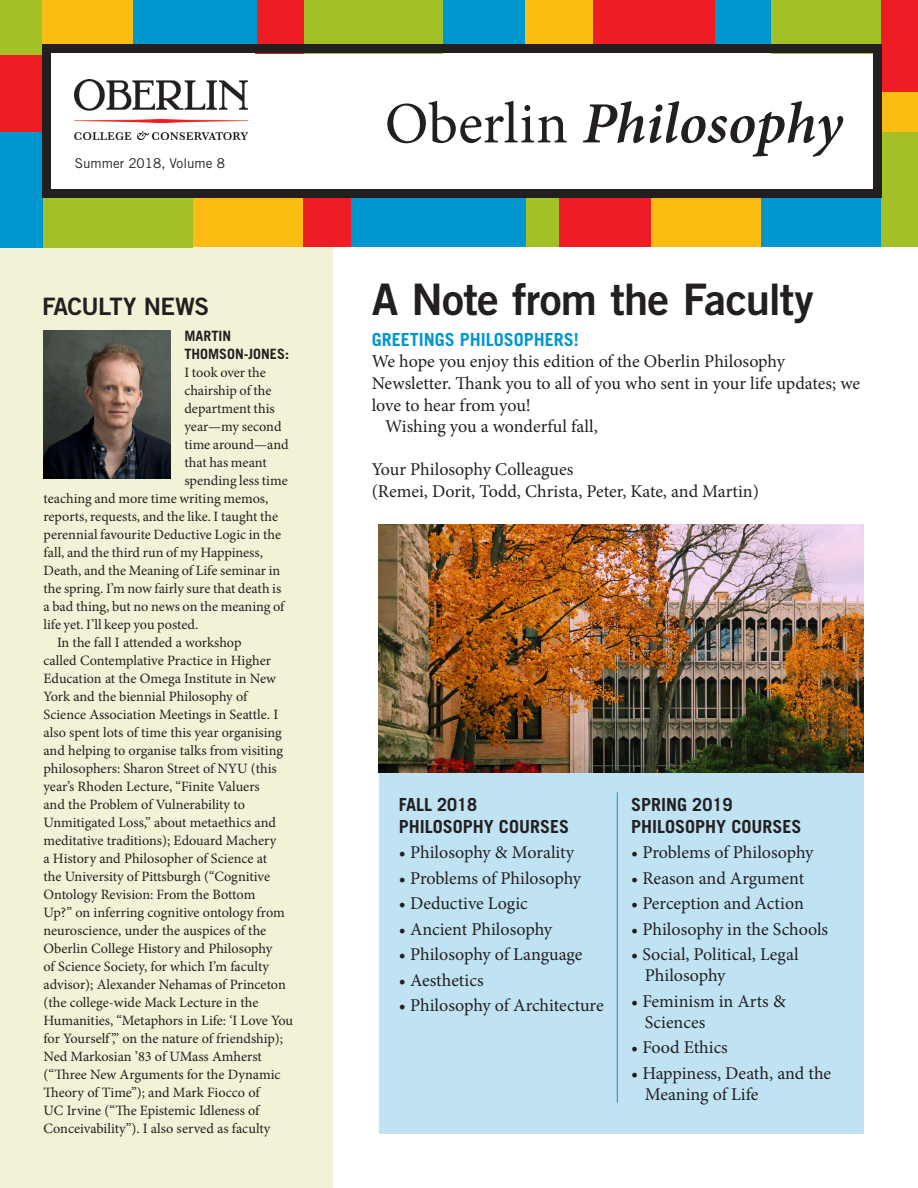
<style>
.page{position:relative;width:918px;height:1188px;background:#fff}
.page>*{position:absolute;margin:0;border:0;box-sizing:border-box;transform-origin:0 0}
.t1{font:italic 600 58.5px "Minion Pro";color:#231f20}
.t2{font:43.5px "Trade Gothic LT Std Bd 2";letter-spacing:-.015em;color:#231f20}
.t3{font:24px "Trade Gothic LT Std Bd 2";letter-spacing:-.025em;color:#231f20}
.t4{font:18px/21px "Minion Pro";color:#231f20}
.t5{font:700 18px/21.6px "Trade Gothic LT Std";color:#231f20}
.t6{font:700 18px "Trade Gothic LT Std";color:#0096ce}
.t7{font:14.25px/18px "Minion Pro";color:#231f20}
.t8{font:700 14.25px "Trade Gothic LT Std";color:#231f20}
.t9{font:13.5px "Trade Gothic LT Std";color:#231f20}
.s1{font-weight:400;font-style:normal}
</style>
<div class="page">
<div style="left:0;top:248px;width:333px;height:940px;background:#f1f2d6"></div>
<img style="left:44px;top:331px;width:127px;height:148px">
<div style="left:0;top:52px;width:42px;height:87px;background:#ee1d23"></div>
<div style="left:42px;top:195px;width:151px;height:53px;background:#a3c027"></div>
<div style="left:193px;top:196px;width:111px;height:51px;background:#fdbc12"></div>
<div style="left:303px;top:195px;width:48px;height:52px;background:#ee1d23"></div>
<div style="left:0;top:132px;width:42px;height:116px;background:#0096ce"></div>
<div style="left:651px;top:196px;width:110px;height:51px;background:#fdbc12"></div>
<div style="left:525px;top:196px;width:34px;height:51px;background:#a3c027"></div>
<div style="left:351px;top:196px;width:174px;height:51px;background:#0096ce"></div>
<div style="left:559px;top:195px;width:92px;height:52px;background:#ee1d23"></div>
<div style="left:761px;top:196px;width:123px;height:51px;background:#0096ce"></div>
<div style="left:882px;top:132px;width:36px;height:115px;background:#a3c027"></div>
<div style="left:882px;top:89px;width:36px;height:43px;background:#fdbc12"></div>
<div style="left:304px;top:0;width:139px;height:53px;background:#a3c027"></div>
<div style="left:256px;top:0;width:48px;height:53px;background:#ee1d23"></div>
<div style="left:130px;top:0;width:127px;height:52px;background:#0096ce"></div>
<div style="left:0;top:0;width:44px;height:54px;background:#a3c027"></div>
<div style="left:42px;top:0;width:90px;height:52px;background:#fdbc12"></div>
<div style="left:443px;top:0;width:82px;height:52px;background:#0096ce"></div>
<div style="left:525px;top:0;width:69px;height:52px;background:#fdbc12"></div>
<div style="left:594px;top:0;width:121px;height:52px;background:#ee1d23"></div>
<div style="left:715px;top:0;width:56px;height:52px;background:#0096ce"></div>
<div style="left:771px;top:0;width:111px;height:53px;background:#a3c027"></div>
<div style="left:882px;top:0;width:36px;height:92px;background:#ee1d23"></div>
<div style="left:42px;top:44px;width:840px;height:9px;background:#231f20"></div>
<div style="left:873px;top:49px;width:9px;height:141px;background:#231f20"></div>
<div style="left:42px;top:189px;width:840px;height:9px;background:#231f20"></div>
<div style="left:42px;top:52px;width:9px;height:138px;background:#231f20"></div>
<img style="left:75px;top:80px;width:172px;height:59px">
<div style="left:379px;top:772px;width:484px;height:362px;background:#c0e3f3"></div>
<hr style="left:617px;top:792px;width:1px;height:311px;background:#0096ce">
<img style="left:378px;top:525px;width:485px;height:247px">
<p class="t9" style="left:75px;top:155px;width:152px">Summer 2018, Volume 8</p>
<p class="t3" style="left:42px;top:291px;width:169px">FACULTY NEWS</p>
<p class="t8" style="left:184px;top:327px;width:48px">MARTIN</p>
<p class="t8" style="left:184px;top:345px;width:106px">THOMSON-JONES:</p>
<p class="t7" style="left:184px;top:363px;width:83px">I took over the</p>
<p class="t7" style="left:184px;top:381px;width:89px">chairship of the</p>
<p class="t7" style="left:184px;top:399px;width:92px">department this</p>
<p class="t7" style="left:184px;top:417px;width:99px">year—my second</p>
<p class="t7" style="left:184px;top:435px;width:106px">time around—and</p>
<p class="t7" style="left:184px;top:453px;width:84px">that has meant</p>
<p class="t7" style="left:184px;top:471px;width:105px">spending less time</p>
<p class="t7" style="left:44px;top:489px;width:226px">teaching and more time writing memos,</p>
<p class="t7" style="left:44px;top:507px;width:236px">reports, requests, and the like. I taught the</p>
<p class="t7" style="left:44px;top:525px;width:239px">perennial favourite Deductive Logic in the</p>
<p class="t7" style="left:44px;top:543px;width:221px">fall, and the third run of my Happiness,</p>
<p class="t7" style="left:44px;top:561px;width:238px">Death, and the Meaning of Life seminar in</p>
<p class="t7" style="left:44px;top:579px;width:239px">the spring. I’m now fairly sure that death is</p>
<p class="t7" style="left:44px;top:597px;width:243px">a bad thing, but no news on the meaning of</p>
<p class="t7" style="left:44px;top:615px;width:156px">life yet. I’ll keep you posted.</p>
<p class="t7" style="left:44px;top:633px;width:251px;text-indent:14px">In the fall I attended a workshop<br>called Contemplative Practice in Higher Education at the Omega Institute in New York and the biennial Philosophy of Science Association Meetings in Seattle. I also spent lots of time this year organising and helping to organise talks from visiting philosophers: Sharon Street of NYU (this year’s Rhoden Lecture, “Finite Valuers<br>and the Problem of Vulnerability to Unmitigated Loss,” about metaethics and meditative traditions); Edouard Machery<br>a History and Philosopher of Science at<br>the University of Pittsburgh (“Cognitive Ontology Revision: From the Bottom<br>Up?” on inferring cognitive ontology from neuroscience, under the auspices of the Oberlin College History and Philosophy<br>of Science Society, for which I’m faculty advisor); Alexander Nehamas of Princeton (the college-wide Mack Lecture in the Humanities, “Metaphors in Life: ‘I Love You for Yourself ’,” on the nature of friendship); Ned Markosian ’83 of UMass Amherst (“Three New Arguments for the Dynamic Theory of Time”); and Mark Fiocco of<br>UC Irvine (“The Epistemic Idleness of Conceivability”). I also served as faculty</p>
<p class="t1" style="left:385px;top:83px;width:459px"><span class="s1">Oberlin</span> Philosophy</p>
<p class="t2" style="left:372px;top:272px;width:444px">A Note from the Faculty</p>
<p class="t6" style="left:372px;top:328px;width:209px">GREETINGS PHILOSOPHERS!</p>
<p class="t4" style="left:372px;top:351px;width:490px;line-height:21.6px">We hope you enjoy this edition of the Oberlin Philosophy<br>Newsletter. Thank you to all of you who sent in your life updates; we love to hear from you!</p>
<p class="t4" style="left:385px;top:416px;width:214px">Wishing you a wonderful fall,</p>
<p class="t4" style="left:372px;top:459px;width:389px;line-height:21.6px">Your Philosophy Colleagues<br>(Remei, Dorit, Todd, Christa, Peter, Kate, and Martin)</p>
<p class="t5" style="left:399px;top:794px;width:172px">FALL 2018<br>PHILOSOPHY COURSES</p>
<p class="t4" style="left:399px;top:842px;width:177px">• Philosophy &amp; Morality</p>
<p class="t4" style="left:399px;top:868px;width:184px">• Problems of Philosophy</p>
<p class="t4" style="left:399px;top:893px;width:130px">• Deductive Logic</p>
<p class="t4" style="left:399px;top:919px;width:155px">• Ancient Philosophy</p>
<p class="t4" style="left:399px;top:944px;width:185px">• Philosophy of Language</p>
<p class="t4" style="left:399px;top:970px;width:86px">• Aesthetics</p>
<p class="t4" style="left:399px;top:995px;width:206px">• Philosophy of Architecture</p>
<p class="t5" style="left:631px;top:794px;width:172px">SPRING 2019<br>PHILOSOPHY COURSES</p>
<p class="t4" style="left:631px;top:842px;width:184px">• Problems of Philosophy</p>
<p class="t4" style="left:631px;top:868px;width:174px">• Reason and Argument</p>
<p class="t4" style="left:631px;top:893px;width:174px">• Perception and Action</p>
<p class="t4" style="left:631px;top:919px;width:198px">• Philosophy in the Schools</p>
<p class="t4" style="left:645px;top:944px;width:155px;text-indent:-14px">• Social, Political, Legal<br>Philosophy</p>
<p class="t4" style="left:645px;top:991px;width:143px;text-indent:-14px">• Feminism in Arts &amp;<br>Sciences</p>
<p class="t4" style="left:631px;top:1037px;width:98px">• Food Ethics</p>
<p class="t4" style="left:645px;top:1063px;width:188px;text-indent:-14px">• Happiness, Death, and the<br>Meaning of Life</p>
</div>
